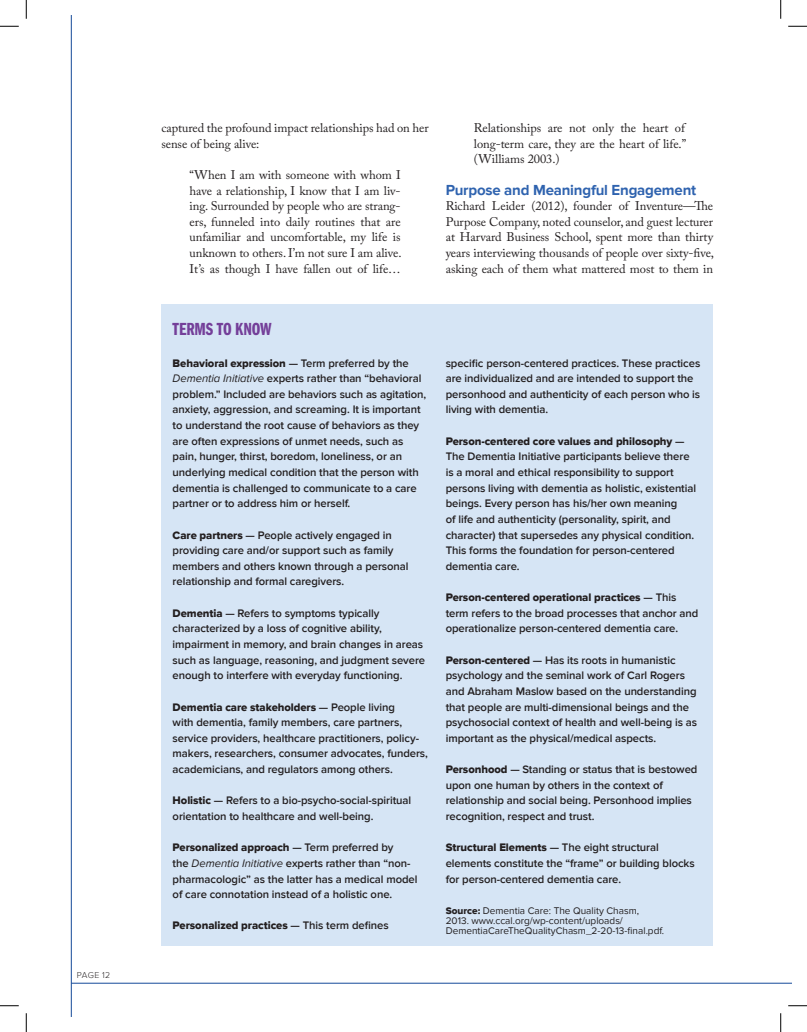
<style>
.page{position:relative;width:807px;height:1032px;background:#fff}
.page>*{position:absolute;margin:0;border:0;box-sizing:border-box;transform-origin:0 0}
.t1{font:18.12px "Franklin Gothic Demi Cmpr";letter-spacing:-.005em;color:#743f99}
.t2{font:700 15px "Proxima Nova";letter-spacing:-.015em;color:#2f63af}
.t3{font:12.5px/15.6px "Adobe Caslon Pro";letter-spacing:-.005em;color:#231f20;text-align:justify}
.t4{font:600 11.25px/15.6px "Proxima Nova";letter-spacing:-.005em;color:#231f20}
.t5{font:11.25px "Proxima Nova Extrabld";letter-spacing:-.005em;color:#231f20}
.t6{font:10px/10px "Proxima Nova";color:#231f20}
.t7{font:300 8.75px "Proxima Nova";letter-spacing:.025em;color:#231f20}
.s1{font-family:"Proxima Nova Extrabld";font-weight:400}
.s2{font-weight:400;font-style:italic}
.s3{font-family:"Proxima Nova";font-weight:600}
.s4{font-family:"Proxima Nova Extrabld"}
</style>
<div class="page">
<div style="left:161px;top:304px;width:551px;height:640px;background:#d6e5f5"></div>
<hr style="left:71px;top:15px;width:1px;height:1001px;background:#154a99">
<hr style="left:71px;top:982px;width:720px;height:1px;background:#154a99">
<svg style="left:0;top:25px;width:19px;height:2px"></svg>
<svg style="left:788px;top:25px;width:18px;height:2px"></svg>
<svg style="left:0;top:1005px;width:19px;height:1px"></svg>
<svg style="left:788px;top:1005px;width:18px;height:1px"></svg>
<svg style="left:25px;top:0;width:2px;height:19px"></svg>
<svg style="left:25px;top:1013px;width:2px;height:18px"></svg>
<svg style="left:780px;top:0;width:1px;height:19px"></svg>
<svg style="left:780px;top:1013px;width:1px;height:18px"></svg>
<p class="t7" style="left:77px;top:969px;width:35px">PAGE 12</p>
<p class="t3" style="left:161px;top:120px;width:269px">captured the profound impact relationships had on her sense of being alive:</p>
<p class="t3" style="left:189px;top:167px;width:213px">“When I am with someone with whom I have a relationship, I know that I am liv&shy;ing. Surrounded by people who are strang&shy;ers, funneled into daily routines that are unfamiliar and uncomfortable, my life is unknown to others. I’m not sure I am alive.<br>It’s as though I have fallen out of life…</p>
<p class="t3" style="left:473px;top:120px;width:214px">Relationships are not only the heart of long-term care, they are the heart of life.” (Williams 2003.)</p>
<p class="t2" style="left:445px;top:181px;width:252px">Purpose and Meaningful Engagement</p>
<p class="t3" style="left:445px;top:198px;width:270px">Richard Leider (2012), founder of Inventure—The Purpose Company, noted counselor, and guest lecturer at Harvard Business School, spent more than thirty years interviewing thousands of people over sixty-five, asking each of them what mattered most to them in</p>
<p class="t1" style="left:172px;top:319px;width:100px">TERMS TO KNOW</p>
<p class="t4" style="left:172px;top:355px;width:255px"><span class="s1">Behavioral expression</span> — Term preferred by the <span class="s2">Dementia Initiative</span> experts rather than “behavioral problem.” Included are behaviors such as agitation, anxiety, aggression, and screaming. It is important to understand the root cause of behaviors as they are often expressions of unmet needs, such as pain, hunger, thirst, boredom, loneliness, or an underlying medical condition that the person with dementia is challenged to communicate to a care partner or to address him or herself.</p>
<p class="t4" style="left:172px;top:527px;width:237px"><span class="s1">Care partners</span> — People actively engaged in providing care and/or support such as family members and others known through a personal relationship and formal caregivers.</p>
<p class="t4" style="left:172px;top:605px;width:254px"><span class="s1">Dementia</span> — Refers to symptoms typically characterized by a loss of cognitive ability, impairment in memory, and brain changes in areas such as language, reasoning, and judgment severe enough to interfere with everyday functioning.</p>
<p class="t4" style="left:172px;top:699px;width:257px"><span class="s1">Dementia care stakeholders</span> — People living<br>with dementia, family members, care partners, service providers, healthcare practitioners, policy&shy;makers, researchers, consumer advocates, funders, academicians, and regulators among others.</p>
<p class="t4" style="left:172px;top:792px;width:240px"><span class="s1">Holistic</span> — Refers to a bio-psycho-social-spiritual orientation to healthcare and well-being.</p>
<p class="t4" style="left:172px;top:839px;width:246px"><span class="s1">Personalized approach</span> — Term preferred by<br>the <span class="s2">Dementia Initiative</span> experts rather than “non&shy;pharmacologic” as the latter has a medical model of care connotation instead of a holistic one.</p>
<p class="t5" style="left:172px;top:919px;width:217px">Personalized practices <span class="s3">— This term defines</span></p>
<p class="t4" style="left:445px;top:355px;width:256px">specific person-centered practices. These practices are individualized and are intended to support the personhood and authenticity of each person who is living with dementia.</p>
<p class="t4" style="left:445px;top:433px;width:252px"><span class="s1">Person-centered core values and philosophy</span> — The Dementia Initiative participants believe there is a moral and ethical responsibility to support persons living with dementia as holistic, existential beings. Every person has his/her own meaning<br>of life and authenticity (personality, spirit, and character) that supersedes any physical condition.<br>This forms the foundation for person-centered dementia care.</p>
<p class="t4" style="left:445px;top:589px;width:254px"><span class="s1">Person-centered operational practices</span> — This term refers to the broad processes that anchor and operationalize person-centered dementia care.</p>
<p class="t4" style="left:445px;top:652px;width:253px"><span class="s1">Person-centered</span> — Has its roots in humanistic psychology and the seminal work of Carl Rogers and Abraham Maslow based on the understanding that people are multi-dimensional beings and the psychosocial context of health and well-being is as important as the physical/medical aspects.</p>
<p class="t4" style="left:445px;top:761px;width:253px"><span class="s1">Personhood</span> — Standing or status that is bestowed upon one human by others in the context of relationship and social being. Personhood implies recognition, respect and trust.</p>
<p class="t4" style="left:445px;top:839px;width:250px"><span class="s1">Structural Elements</span> — The eight structural elements constitute the “frame” or building blocks for person-centered dementia care.</p>
<p class="t6" style="left:445px;top:905px;width:220px"><span class="s4">Source:</span> Dementia Care: The Quality Chasm,<br>2013. www.ccal.org/wp-content/uploads/<br>DementiaCareTheQualityChasm_2-20-13-final.pdf.</p>
</div>
